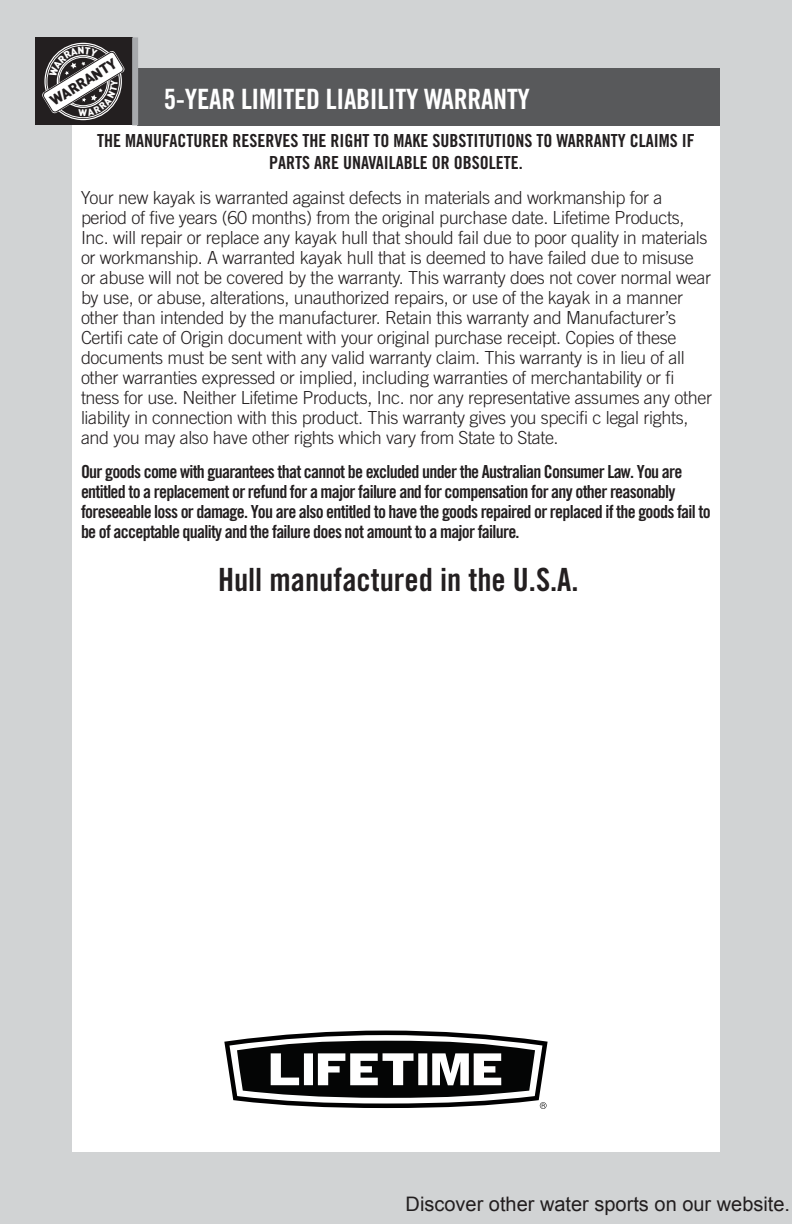
<style>
.page{position:relative;width:792px;height:1224px;background:#d1d3d4}
.page>*{position:absolute;margin:0;border:0;box-sizing:border-box;transform-origin:0 0}
.t1{font:32px "Trade Gothic LT Std Bd Cn 20";color:#231f20}
.t2{font:28px "Trade Gothic LT Std Bd Cn 20";letter-spacing:-.01em;color:#fff}
.t3{font:20px "Arial";color:#221e1f}
.t4{font:300 18px/20px "Trade Gothic LT Std";letter-spacing:-.02em;color:#231f20}
.t5{font:18px/20px "Trade Gothic LT Std Bd Cn 20";letter-spacing:-.04em;color:#231f20}
.t6{font:18px/21.6px "Trade Gothic LT Std Bd Cn 20";color:#231f20;text-align:center}
.t7{font:900 14.4px "DIN";color:#221e1f}
.t8{font:900 9.4px "DIN";color:#fff}
</style>
<div class="page">
<div style="left:72px;top:81px;width:648px;height:1071px;background:#fff"></div>
<svg style="left:224px;top:1031px;width:324px;height:78px"></svg>
<div style="left:138px;top:68px;width:582px;height:57px;background:#58595b"></div>
<div style="left:35px;top:37px;width:97px;height:88px;background:#231f20"></div>
<div style="left:132px;top:37px;width:6px;height:88px;background:#a7a9ac"></div>
<svg style="left:42px;top:47px;width:83px;height:69px"></svg>
<p class="t7" style="left:46px;top:94px;width:77px;rotate:-32deg">WARRANTY</p>
<p class="t6" style="left:97px;top:132px;width:599px">THE MANUFACTURER RESERVES THE RIGHT TO MAKE SUBSTITUTIONS TO WARRANTY CLAIMS IF<br>PARTS ARE UNAVAILABLE OR OBSOLETE.</p>
<p class="t4" style="left:81px;top:190px;width:633px">Your new kayak is warranted against defects in materials and workmanship for a period of five years (60 months) from the original purchase date. Lifetime Products, Inc. will repair or replace any kayak hull that should fail due to poor quality in materials or workmanship. A warranted kayak hull that is deemed to have failed due to misuse or abuse will not be covered by the warranty. This warranty does not cover normal wear by use, or abuse, alterations, unauthorized repairs, or use of the kayak in a manner other than intended by the manufacturer. Retain this warranty and Manufacturer’s Certifi cate of Origin document with your original purchase receipt. Copies of these documents must be sent with any valid warranty claim. This warranty is in lieu of all other warranties expressed or implied, including warranties of merchantability or fi tness for use. Neither Lifetime Products, Inc. nor any representative assumes any other liability in connection with this product. This warranty gives you specifi c legal rights, and you may also have other rights which vary from State to State.</p>
<p class="t5" style="left:81px;top:464px;width:631px">Our goods come with guarantees that cannot be excluded under the Australian Consumer Law. You are entitled to a replacement or refund for a major failure and for compensation for any other reasonably foreseeable loss or damage. You are also entitled to have the goods repaired or replaced if the goods fail to be of acceptable quality and the failure does not amount to a major failure.</p>
<h1 class="t1" style="left:218px;top:568px;width:362px">Hull manufactured in the U.S.A.</h1>
<h2 class="t2" style="left:164px;top:89px;width:368px">5-YEAR LIMITED LIABILITY WARRANTY</h2>
<p class="t8" style="left:79px;top:106px;width:10px">W</p>
<p class="t3" style="left:406px;top:1191px;width:386px">Discover other water sports on our website.</p>
</div>
